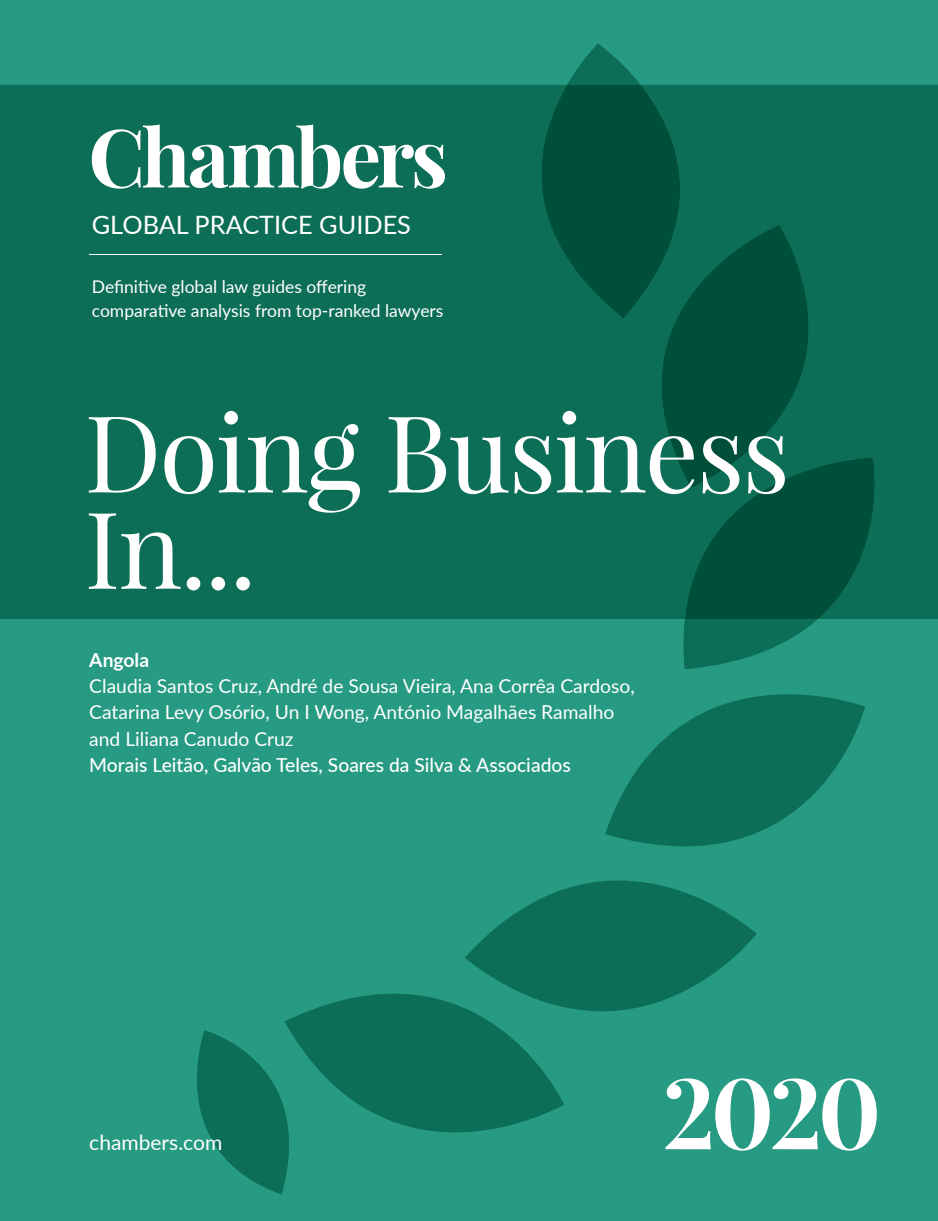
<style>
.page{position:relative;width:938px;height:1221px;background:#fff}
.page>*{position:absolute;margin:0;border:0;box-sizing:border-box;transform-origin:0 0}
.t1{font:106.75px/96.2px "Playfair Display";letter-spacing:-.02em;color:#fff}
.t2{font:700 98px "Playfair Display";color:#fff}
.t3{font:25.38px "Lato";color:#fff}
.t4{font:21px "Lato";color:#fff}
.t5{font:19.25px/26.2px "Lato";color:#fff}
.t6{font:500 19.25px "Lato";color:#fff}
.t7{font:700 19.25px "Lato";color:#fff}
.t8{font:17.5px/24.5px "Lato";color:#fff}
</style>
<div class="page">
<div style="left:0;top:0;width:938px;height:1220px;background:#269a82"></div>
<div style="left:0;top:85px;width:938px;height:534px;background:#0d6e57"></div>
<svg style="left:567px;top:43px;width:73px;height:42px"></svg>
<svg style="left:511px;top:85px;width:202px;height:233px;background:#065d48"></svg>
<svg style="left:590px;top:225px;width:296px;height:263px;background:#07604a"></svg>
<svg style="left:683px;top:457px;width:206px;height:212px;background:#09644e"></svg>
<svg style="left:605px;top:694px;width:260px;height:152px"></svg>
<svg style="left:197px;top:880px;width:559px;height:314px"></svg>
<svg style="left:92px;top:124px;width:353px;height:65px;background:#62a192"></svg>
<hr style="left:89px;top:254px;width:353px;height:1px;background:#fff">
<h3 class="t3" style="left:92px;top:207px;width:321px">GLOBAL PRACTICE GUIDES</h3>
<p class="t8" style="left:92px;top:273px;width:353px">Definitive global law guides offering comparative analysis from top-ranked lawyers</p>
<h1 class="t1" style="left:84px;top:404px;width:707px">Doing Business<br>In...</h1>
<p class="t7" style="left:89px;top:645px;width:61px">Angola</p>
<p class="t5" style="left:89px;top:672px;width:547px">Claudia Santos Cruz, André de Sousa Vieira, Ana Corrêa Cardoso,<br>Catarina Levy Osório, Un I Wong, António Magalhães Ramalho and Liliana Canudo Cruz</p>
<p class="t6" style="left:89px;top:751px;width:483px">Morais Leitão, Galvão Teles, Soares da Silva &amp; Associados</p>
<p class="t4" style="left:89px;top:1126px;width:134px">chambers.com</p>
<h2 class="t2" style="left:662px;top:1050px;width:220px">2020</h2>
</div>
